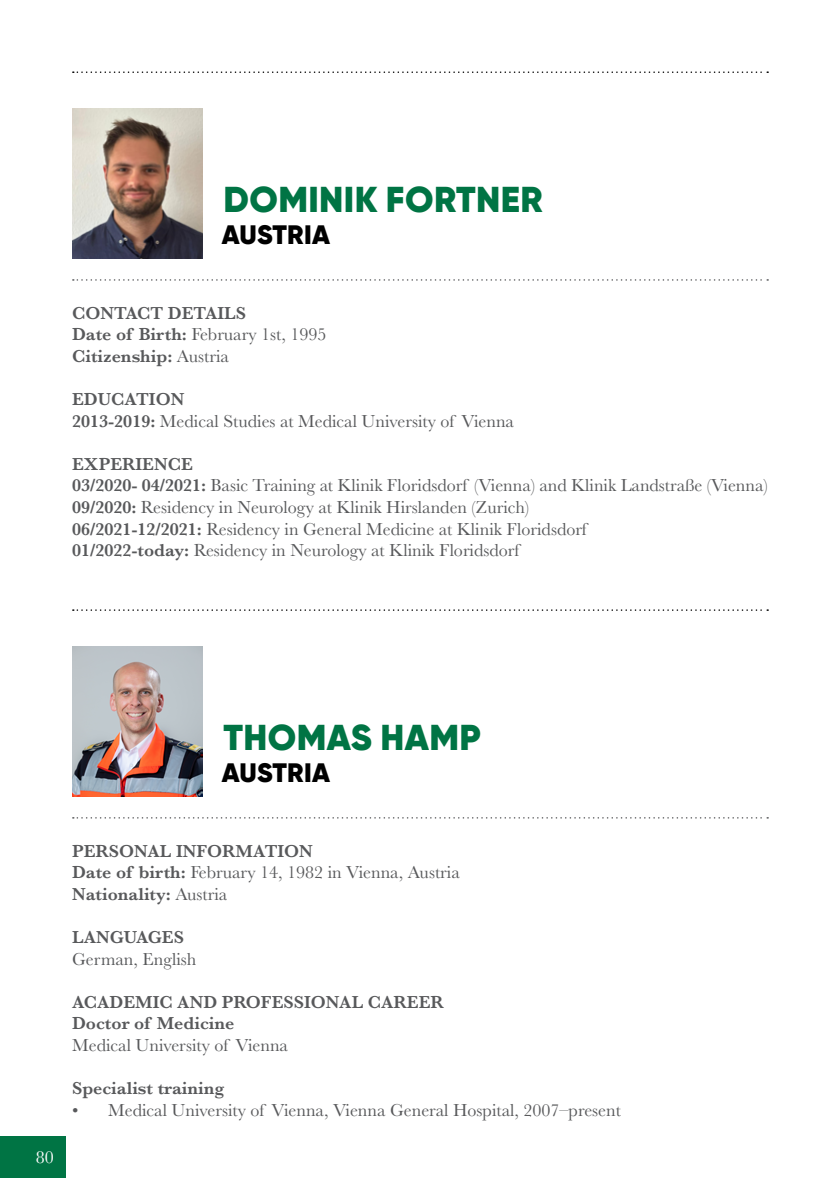
<style>
.page{position:relative;width:840px;height:1191px;background:#fff}
.page>*{position:absolute;margin:0;border:0;box-sizing:border-box;transform-origin:0 0}
.t1{font:900 36px "Gilroy";letter-spacing:.01em;color:#007444}
.t2{font:900 26.6px "Gilroy";letter-spacing:.01em;color:#000}
.t3{font:18px/21.6px "Baskerville";color:#58595b}
.t4{font:600 18px/21.6px "Baskerville";color:#58595b}
.t5{font:18px "Baskerville";color:#fff}
.s1{font-weight:400}
.s2{font-weight:600}
</style>
<div class="page">
<div style="left:0;top:1136px;width:65px;height:41px;background:#007444"></div>
<svg style="left:73px;top:71px;width:694px;height:2px"></svg>
<svg style="left:73px;top:279px;width:694px;height:2px"></svg>
<svg style="left:73px;top:609px;width:694px;height:2px"></svg>
<svg style="left:73px;top:817px;width:694px;height:1px"></svg>
<img style="left:72px;top:109px;width:131px;height:149px">
<img style="left:72px;top:647px;width:131px;height:149px">
<h1 class="t1" style="left:223px;top:176px;width:320px">DOMINIK FORTNER</h1>
<h2 class="t2" style="left:222px;top:217px;width:110px">AUSTRIA</h2>
<p class="t4" style="left:72px;top:302px;width:256px">CONTACT DETAILS<br>Date of Birth: <span class="s1">February 1st, 1995<br></span>Citizenship: <span class="s1">Austria</span></p>
<p class="t3" style="left:72px;top:389px;width:443px"><span class="s2">EDUCATION<br>2013-2019:</span> Medical Studies at Medical University of Vienna</p>
<p class="t3" style="left:72px;top:453px;width:697px"><span class="s2">EXPERIENCE<br>03/2020- 04/2021:</span> Basic Training at Klinik Floridsdorf (Vienna) and Klinik Landstraße (Vienna)<br><span class="s2">09/2020:</span> Residency in Neurology at Klinik Hirslanden (Zurich)<br><span class="s2">06/2021-12/2021:</span> Residency in General Medicine at Klinik Floridsdorf<br><span class="s2">01/2022-today:</span> Residency in Neurology at Klinik Floridsdorf</p>
<h1 class="t1" style="left:223px;top:714px;width:258px">THOMAS HAMP</h1>
<h2 class="t2" style="left:222px;top:755px;width:110px">AUSTRIA</h2>
<p class="t5" style="left:36px;top:1145px;width:19px">80</p>
<p class="t4" style="left:72px;top:839px;width:389px">PERSONAL INFORMATION<br>Date of birth: <span class="s1">February 14, 1982 in Vienna, Austria<br></span>Nationality: <span class="s1">Austria</span></p>
<p class="t4" style="left:72px;top:926px;width:113px">LANGUAGES</p>
<p class="t3" style="left:72px;top:948px;width:126px">German, English</p>
<p class="t4" style="left:72px;top:991px;width:373px">ACADEMIC AND PROFESSIONAL CAREER<br>Doctor of Medicine</p>
<p class="t3" style="left:72px;top:1034px;width:217px">Medical University of Vienna</p>
<p class="t4" style="left:72px;top:1077px;width:154px">Specialist training</p>
<p class="t3" style="left:72px;top:1099px;width:550px">• Medical University of Vienna, Vienna General Hospital, 2007–present</p>
</div>
